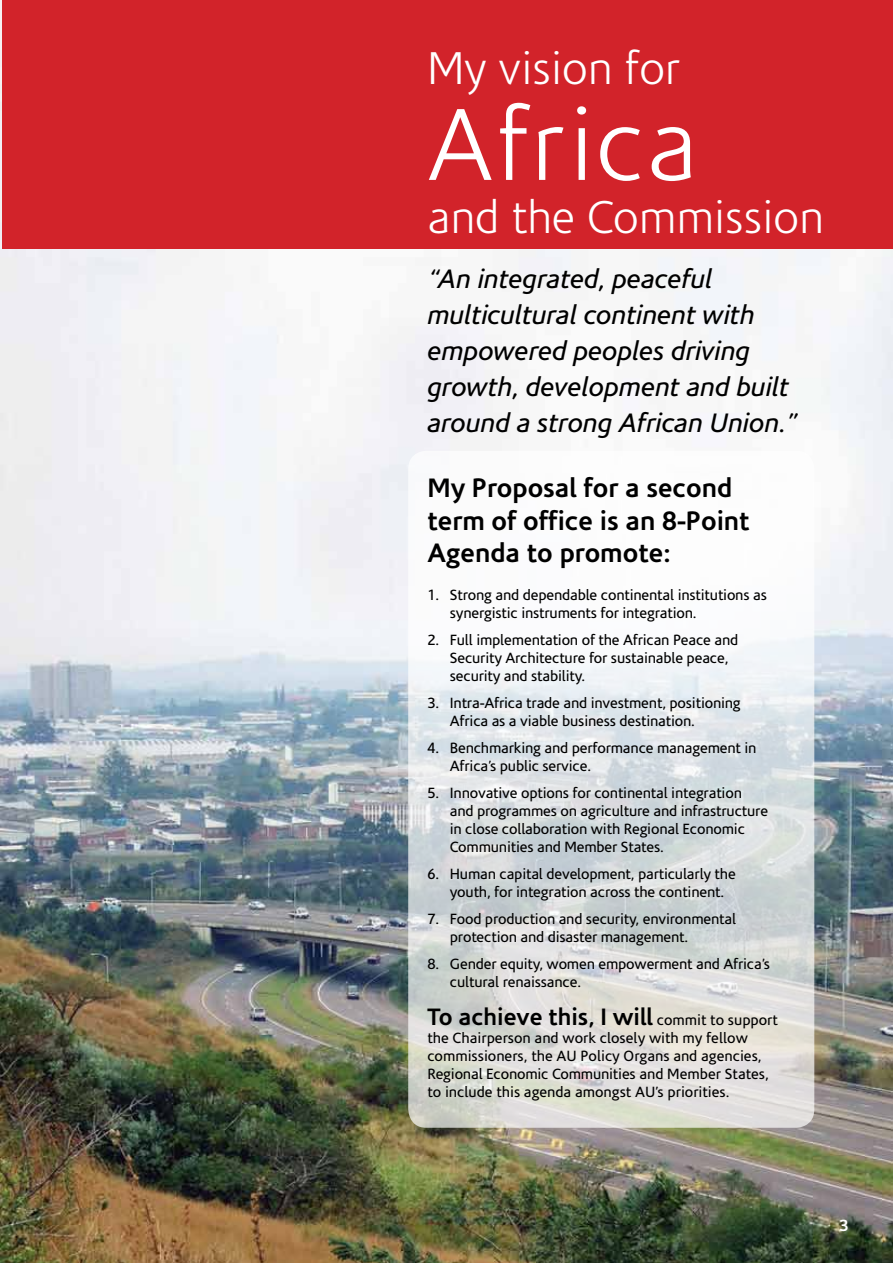
<style>
.page{position:relative;width:893px;height:1263px;background:#fff}
.page>*{position:absolute;margin:0;border:0;box-sizing:border-box;transform-origin:0 0}
.t1{font:300 103.5px "Corisande";letter-spacing:.02em;color:#fff}
.t2{font:300 46.5px "Corisande";color:#fff}
.t3{font:italic 27px/36px "Corisande";color:#000}
.t4{font:700 27px/32.4px "Corisande";color:#000}
.t5{font:700 24px "Corisande";color:#000}
.t6{font:700 16.5px "Corisande";color:#fff}
.t7{font:15px/18px "Corisande";letter-spacing:-.01em;color:#000}
.s1{font-weight:400;font-size:15px}
</style>
<div class="page">
<img style="left:0;top:0;width:893px;height:1263px">
<div style="left:2px;top:0;width:891px;height:249px;background:#d2232a"></div>
<svg style="left:408px;top:451px;width:406px;height:677px"></svg>
<h2 class="t2" style="left:427px;top:44px;width:255px">My vision for</h2>
<h1 class="t1" style="left:427px;top:90px;width:272px">Africa</h1>
<h2 class="t2" style="left:427px;top:192px;width:398px">and the Commission</h2>
<h3 class="t3" style="left:427px;top:262px;width:374px">“An integrated, peaceful multicultural continent with empowered peoples driving growth, development and built around a strong African Union.”</h3>
<h3 class="t4" style="left:427px;top:472px;width:324px">My Proposal for a second term of office is an 8-Point<br>Agenda to promote:</h3>
<p class="t7" style="left:450px;top:586px;width:318px;text-indent:-22px">1. Strong and dependable continental institutions as synergistic instruments for integration.</p>
<p class="t7" style="left:450px;top:631px;width:290px;text-indent:-22px">2. Full implementation of the African Peace and<br>Security Architecture for sustainable peace, security and stability.</p>
<p class="t7" style="left:450px;top:694px;width:292px;text-indent:-22px">3. Intra-Africa trade and investment, positioning<br>Africa as a viable business destination.</p>
<p class="t7" style="left:450px;top:739px;width:308px;text-indent:-22px">4. Benchmarking and performance management in<br>Africa’s public service.</p>
<p class="t7" style="left:450px;top:784px;width:320px;text-indent:-22px">5. Innovative options for continental integration and programmes on agriculture and infrastructure in close collaboration with Regional Economic Communities and Member States.</p>
<p class="t7" style="left:450px;top:865px;width:287px;text-indent:-22px">6. Human capital development, particularly the youth, for integration across the continent.</p>
<p class="t7" style="left:450px;top:910px;width:288px;text-indent:-22px">7. Food production and security, environmental protection and disaster management.</p>
<p class="t7" style="left:450px;top:955px;width:322px;text-indent:-22px">8. Gender equity, women empowerment and Africa’s cultural renaissance.</p>
<h3 class="t5" style="left:427px;top:1003px;width:352px">To achieve this, I will <span class="s1">commit to support</span></h3>
<p class="t7" style="left:427px;top:1029px;width:343px">the Chairperson and work closely with my fellow commissioners, the AU Policy Organs and agencies, Regional Economic Communities and Member States, to include this agenda amongst AU’s priorities.</p>
<p class="t6" style="left:839px;top:1216px;width:11px">3</p>
</div>
